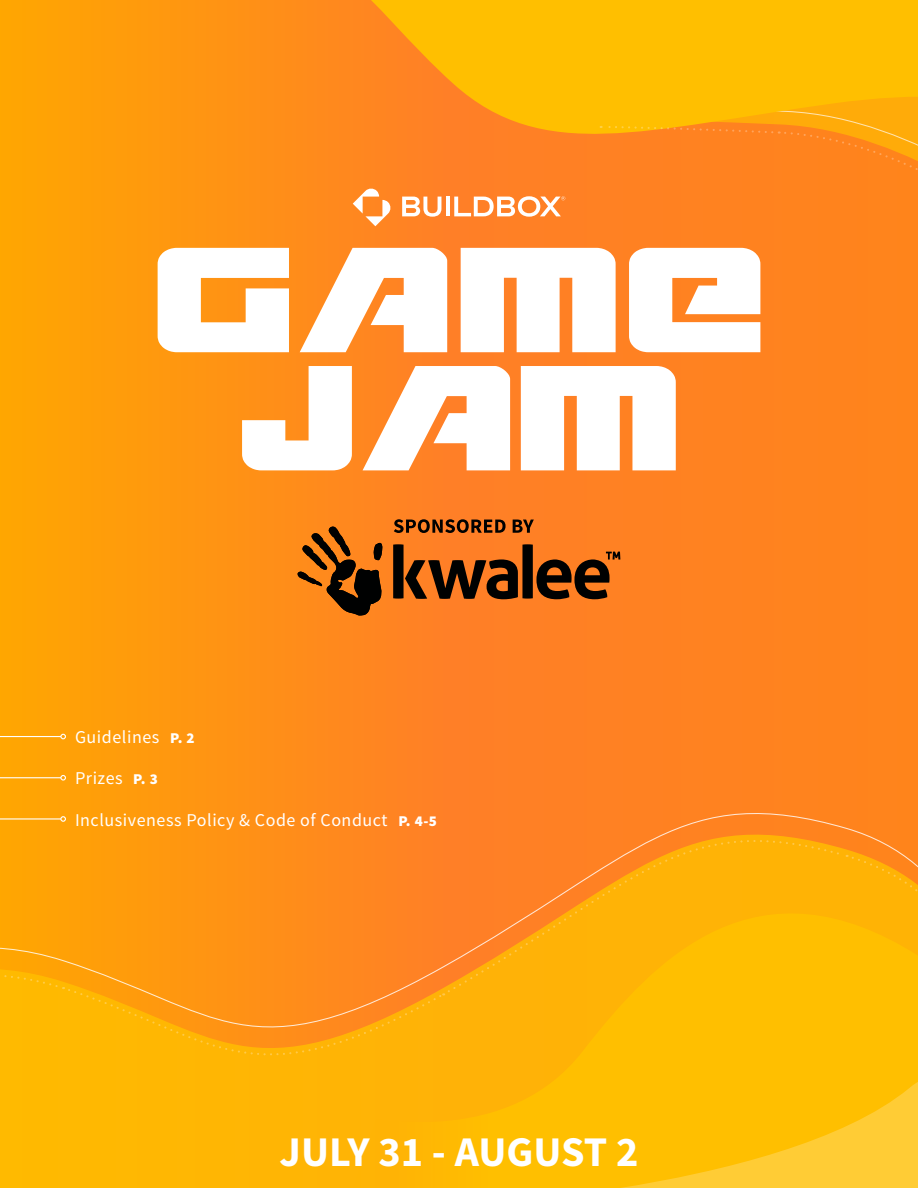
<style>
.page{position:relative;width:918px;height:1188px;background:#fff}
.page>*{position:absolute;margin:0;border:0;box-sizing:border-box;transform-origin:0 0}
.t1{font:181.2px "Aircruiser";color:#fff}
.t2{font:700 42.3px "Source Sans Pro";color:#fff}
.t3{font:18px "Source Sans Pro";letter-spacing:.03em;color:#fff}
.s1{font-weight:900;font-size:15px}
</style>
<div class="page">
<div style="left:0;top:0;width:918px;height:1188px;background:linear-gradient(to right,#ff9b0e,#ff7927)"></div>
<svg style="left:0;top:0;width:918px;height:164px;background:#ffa40b"></svg>
<svg style="left:0;top:802px;width:918px;height:386px;background:#ff9b10"></svg>
<svg style="left:346px;top:903px;width:501px;height:285px;background:#ffae09"></svg>
<svg style="left:424px;top:1062px;width:423px;height:126px;background:#ffbe06"></svg>
<svg style="left:66px;top:987px;width:377px;height:116px;background:#ffaa0b"></svg>
<svg style="left:446px;top:829px;width:400px;height:165px;background:#ffa310"></svg>
<svg style="left:847px;top:855px;width:71px;height:333px;background:#ffbd0f"></svg>
<svg style="left:0;top:945px;width:64px;height:105px;background:#ffb403"></svg>
<div style="left:601px;top:125px;width:317px;height:117px;background:#ff821f"></div>
<svg style="left:298px;top:526px;width:84px;height:90px;background:#9f5612"></svg>
<svg style="left:393px;top:544px;width:227px;height:55px;background:#8f4815"></svg>
<svg style="left:394px;top:519px;width:140px;height:14px;background:#874414"></svg>
<svg style="left:353px;top:188px;width:38px;height:38px"></svg>
<svg style="left:402px;top:197px;width:39px;height:20px"></svg>
<hr style="left:446px;top:197px;width:4px;height:19px;background:#fff">
<svg style="left:454px;top:196px;width:111px;height:21px"></svg>
<hr style="left:0;top:736px;width:61px;height:1px;background:#fff">
<svg style="left:60px;top:734px;width:6px;height:5px"></svg>
<hr style="left:0;top:777px;width:61px;height:1px;background:#fff">
<svg style="left:60px;top:775px;width:6px;height:6px"></svg>
<hr style="left:0;top:818px;width:61px;height:2px;background:#fff">
<svg style="left:60px;top:816px;width:6px;height:6px"></svg>
<h1 class="t1" style="left:151px;top:207px;width:618px">GAME</h1>
<h1 class="t1" style="left:235px;top:325px;width:449px">JAM</h1>
<p class="t3" style="left:75px;top:726px;width:121px">Guidelines <span class="s1">P. 2</span></p>
<p class="t3" style="left:75px;top:767px;width:84px">Prizes <span class="s1">P. 3</span></p>
<p class="t3" style="left:75px;top:808px;width:364px">Inclusiveness Policy &amp; Code of Conduct <span class="s1">P. 4-5</span></p>
<h2 class="t2" style="left:280px;top:1125px;width:360px">JULY 31 - AUGUST 2</h2>
</div>
